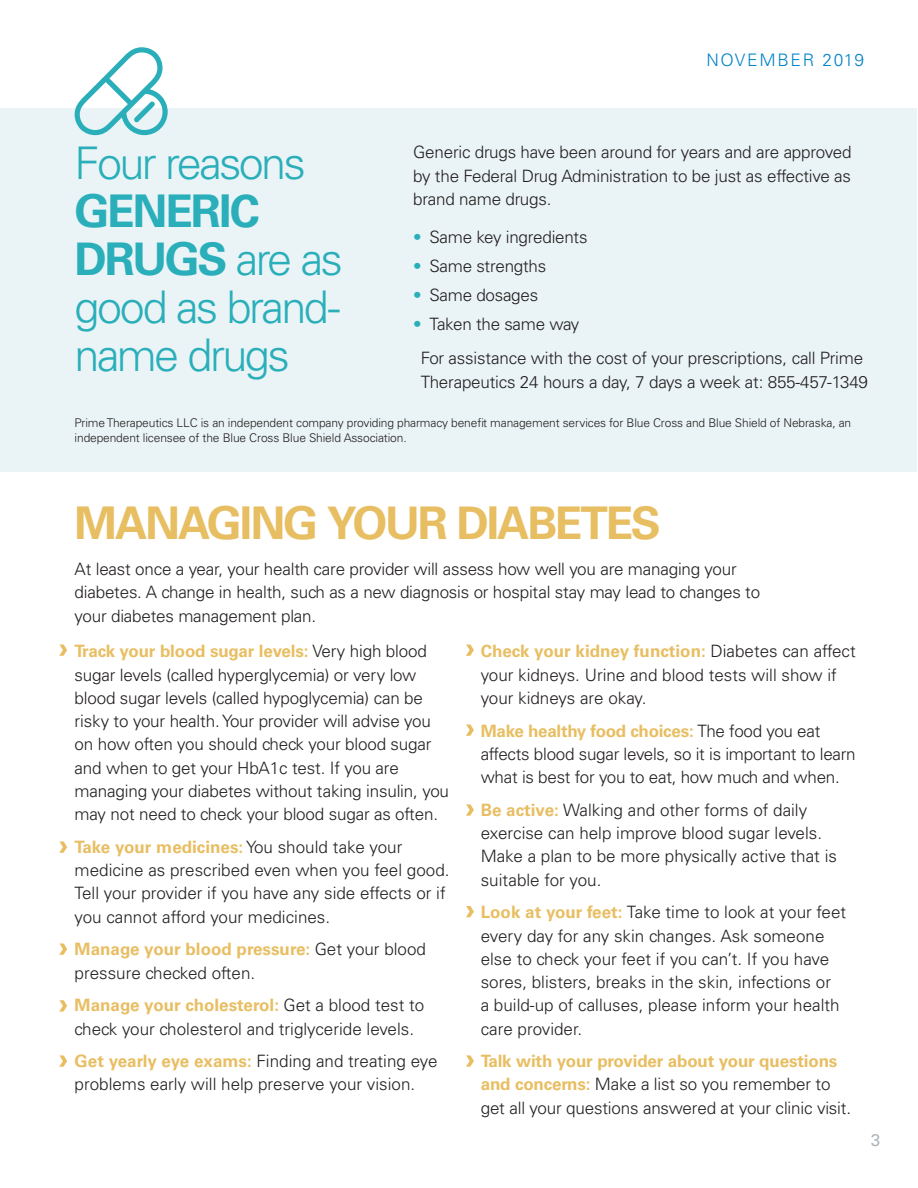
<style>
.page{position:relative;width:918px;height:1188px;background:#fff}
.page>*{position:absolute;margin:0;border:0;box-sizing:border-box;transform-origin:0 0}
._30pt_Header{font:300 45px/48px "Univers LT Std";letter-spacing:-.06em;color:#2aafba}
._30pt_Header-2{font:700 45px "Univers LT Std";letter-spacing:-.05em;color:#e8be62}
.t1{font:300 17.25px "Univers LT Std";letter-spacing:.1em;color:#0083ca}
.Paragraph_Style_2{font:300 17.1px/23.2px "Univers LT Std";letter-spacing:-.01em;color:#231f20}
.Body_Copy{font:300 17.1px/23.2px "Univers LT Std";letter-spacing:-.01em;color:#231f20;text-align:justify}
.t2{font:17.1px "Univers LT Std";color:#b0b5ba}
.Number_Bullets{font:300 12px/15px "Univers LT Std";letter-spacing:-.01em;color:#231f20}
.s1{font-weight:700}
.s2{color:#2aafba}
.s3{font-weight:700;color:#e8be62}
</style>
<div class="page">
<div style="left:1px;top:108px;width:916px;height:364px;background:#eaf4f6"></div>
<svg style="left:75px;top:47px;width:93px;height:88px"></svg>
<svg style="left:59px;top:645px;width:8px;height:11px"></svg>
<svg style="left:59px;top:842px;width:8px;height:11px"></svg>
<svg style="left:59px;top:1000px;width:8px;height:12px"></svg>
<svg style="left:59px;top:1055px;width:8px;height:12px"></svg>
<svg style="left:466px;top:645px;width:8px;height:11px"></svg>
<svg style="left:466px;top:724px;width:8px;height:12px"></svg>
<svg style="left:466px;top:804px;width:8px;height:12px"></svg>
<svg style="left:466px;top:906px;width:8px;height:11px"></svg>
<svg style="left:466px;top:1055px;width:8px;height:12px"></svg>
<svg style="left:59px;top:944px;width:8px;height:11px"></svg>
<p class="t1" style="left:706px;top:50px;width:159px">NOVEMBER 2019</p>
<p class="Body_Copy" style="left:413px;top:141px;width:440px">Generic drugs have been around for years and are approved by the Federal Drug Administration to be just as effective as brand name drugs.</p>
<p class="_30pt_Header" style="left:75px;top:139px;width:270px">Four reasons<br><span class="s1">GENERIC<br>DRUGS</span> are as good as brand&shy;name drugs</p>
<p class="Paragraph_Style_2" style="left:413px;top:225px;width:176px"><span class="s2">•</span> Same key ingredients</p>
<p class="Paragraph_Style_2" style="left:413px;top:254px;width:135px"><span class="s2">•</span> Same strengths</p>
<p class="Paragraph_Style_2" style="left:413px;top:283px;width:127px"><span class="s2">•</span> Same dosages</p>
<p class="Paragraph_Style_2" style="left:413px;top:312px;width:168px"><span class="s2">•</span> Taken the same way</p>
<p class="Body_Copy" style="left:421px;top:347px;width:449px">For assistance with the cost of your prescriptions, call Prime<br>Therapeutics 24 hours a day, 7 days a week at: 855-457-1349</p>
<p class="Number_Bullets" style="left:75px;top:415px;width:778px">Prime Therapeutics LLC is an independent company providing pharmacy benefit management services for Blue Cross and Blue Shield of Nebraska, an independent licensee of the Blue Cross Blue Shield Association.</p>
<p class="_30pt_Header-2" style="left:75px;top:497px;width:588px">MANAGING YOUR DIABETES</p>
<p class="Paragraph_Style_2" style="left:75px;top:558px;width:687px">At least once a year, your health care provider will assess how well you are managing your diabetes. A change in health, such as a new diagnosis or hospital stay may lead to changes to your diabetes management plan.</p>
<p class="Paragraph_Style_2" style="left:75px;top:640px;width:376px"><span class="s3">Track your blood sugar levels:</span> Very high blood sugar levels (called hyperglycemia) or very low blood sugar levels (called hypoglycemia) can be risky to your health. Your provider will advise you on how often you should check your blood sugar and when to get your HbA1c test. If you are managing your diabetes without taking insulin, you may not need to check your blood sugar as often.</p>
<p class="Paragraph_Style_2" style="left:75px;top:835px;width:376px"><span class="s3">Take your medicines:</span> You should take your medicine as prescribed even when you feel good.<br>Tell your provider if you have any side effects or if you cannot afford your medicines.</p>
<p class="Paragraph_Style_2" style="left:75px;top:938px;width:353px"><span class="s3">Manage your blood pressure:</span> Get your blood pressure checked often.</p>
<p class="Paragraph_Style_2" style="left:75px;top:994px;width:351px"><span class="s3">Manage your cholesterol:</span> Get a blood test to check your cholesterol and triglyceride levels.</p>
<p class="Paragraph_Style_2" style="left:75px;top:1050px;width:364px"><span class="s3">Get yearly eye exams:</span> Finding and treating eye problems early will help preserve your vision.</p>
<p class="Paragraph_Style_2" style="left:481px;top:640px;width:376px"><span class="s3">Check your kidney function:</span> Diabetes can affect your kidneys. Urine and blood tests will show if your kidneys are okay.</p>
<p class="Paragraph_Style_2" style="left:481px;top:719px;width:376px"><span class="s3">Make healthy food choices:</span> The food you eat affects blood sugar levels, so it is important to learn what is best for you to eat, how much and when.</p>
<p class="Paragraph_Style_2" style="left:481px;top:798px;width:358px"><span class="s3">Be active:</span> Walking and other forms of daily exercise can help improve blood sugar levels.<br>Make a plan to be more physically active that is suitable for you.</p>
<p class="Paragraph_Style_2" style="left:481px;top:901px;width:367px"><span class="s3">Look at your feet:</span> Take time to look at your feet every day for any skin changes. Ask someone else to check your feet if you can’t. If you have sores, blisters, breaks in the skin, infections or<br>a build-up of calluses, please inform your health care provider.</p>
<p class="Paragraph_Style_2" style="left:481px;top:1050px;width:372px"><span class="s3">Talk with your provider about your questions and concerns:</span> Make a list so you remember to get all your questions answered at your clinic visit.</p>
<p class="t2" style="left:871px;top:1130px;width:11px">3</p>
</div>
